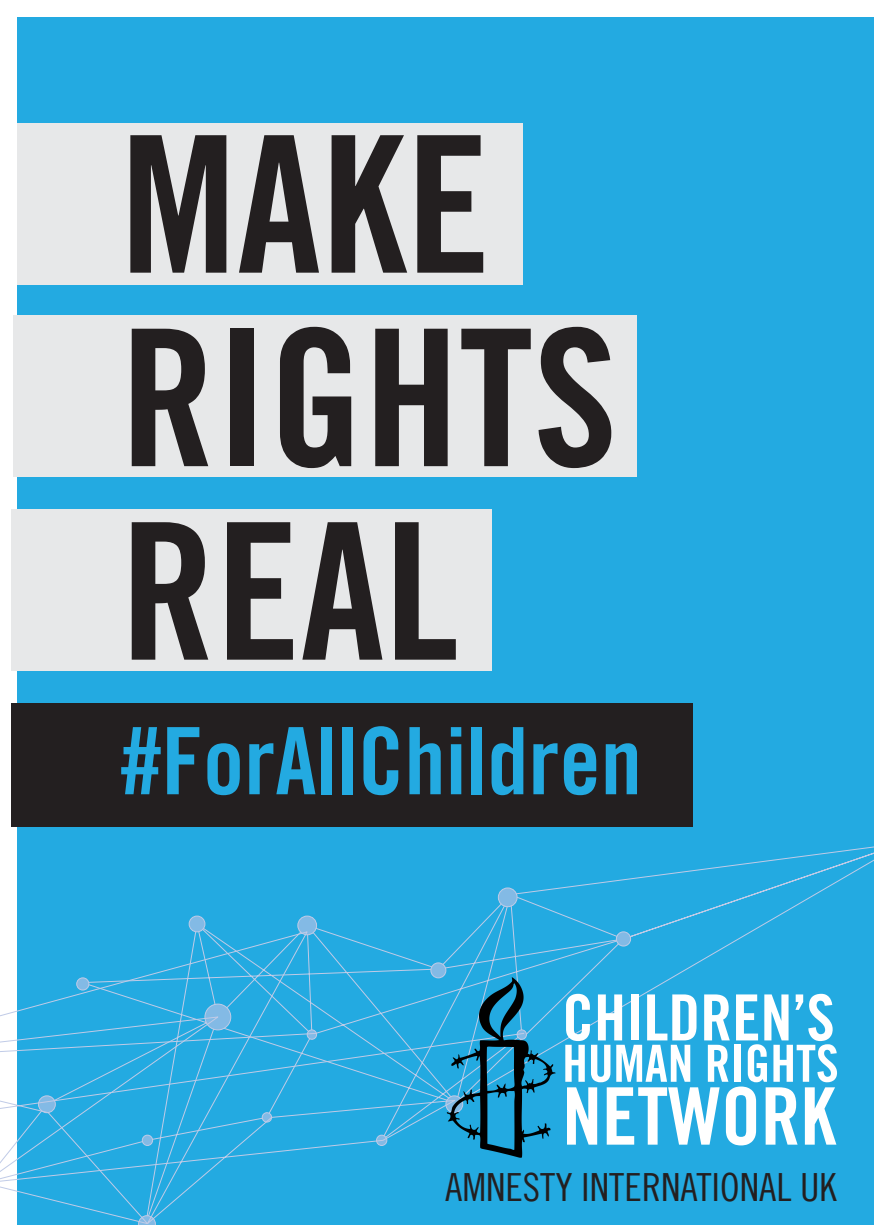
<style>
.page{position:relative;width:874px;height:1225px;background:#fff}
.page>*{position:absolute;margin:0;border:0;box-sizing:border-box;transform-origin:0 0}
.t1{font:190.4px/193.4px "Amnesty Trade Gothic Bd Cn 20";color:#231f20}
.t2{font:93px "Amnesty Trade Gothic Bd Cn 20";color:#23aae1}
.t3{font:79.4px "Amnesty Trade Gothic Bd Cn 20";color:#fff}
.t4{font:63.6px "Amnesty Trade Gothic Bd Cn 20";color:#fff}
.t5{font:51.2px "Amnesty Trade Gothic Bd Cn 20";color:#fff}
.t6{font:38.8px "Amnesty Trade Gothic Cn 18";color:#231f20}
</style>
<div class="page">
<div style="left:17px;top:17px;width:856px;height:1208px;background:#23aae1"></div>
<div style="left:17px;top:123px;width:506px;height:161px;background:#e7e8e9"></div>
<div style="left:12px;top:509px;width:479px;height:161px;background:#e7e8e9"></div>
<div style="left:12px;top:703px;width:681px;height:124px;background:#231f20"></div>
<div style="left:14px;top:316px;width:622px;height:161px;background:#e7e8e9"></div>
<svg style="left:188px;top:846px;width:685px;height:228px"></svg>
<div style="left:189px;top:916px;width:16px;height:16px;background:#83bae5;border:1px solid #c0cbe7;border-radius:50%"></div>
<div style="left:297px;top:916px;width:19px;height:19px;background:#83bae5;border:1px solid #c0cbe7;border-radius:50%"></div>
<div style="left:498px;top:887px;width:19px;height:20px;background:#83bae5;border:1px solid #c0cbe7;border-radius:50%"></div>
<div style="left:616px;top:931px;width:14px;height:15px;background:#83bae5;border:1px solid #c0cbe7;border-radius:50%"></div>
<svg style="left:0;top:931px;width:457px;height:294px"></svg>
<svg style="left:0;top:1032px;width:457px;height:192px"></svg>
<img style="left:446px;top:978px;width:109px;height:180px">
<h1 class="t1" style="left:120px;top:134px;width:498px">MAKE<br>RIGHTS<br>REAL</h1>
<h2 class="t2" style="left:120px;top:727px;width:523px">#ForAllChildren</h2>
<h3 class="t4" style="left:562px;top:994px;width:274px">CHILDREN’S</h3>
<h3 class="t5" style="left:562px;top:1044px;width:278px">HUMAN RIGHTS</h3>
<h3 class="t3" style="left:562px;top:1087px;width:275px">NETWORK</h3>
<p class="t6" style="left:445px;top:1173px;width:393px">AMNESTY INTERNATIONAL UK</p>
</div>
